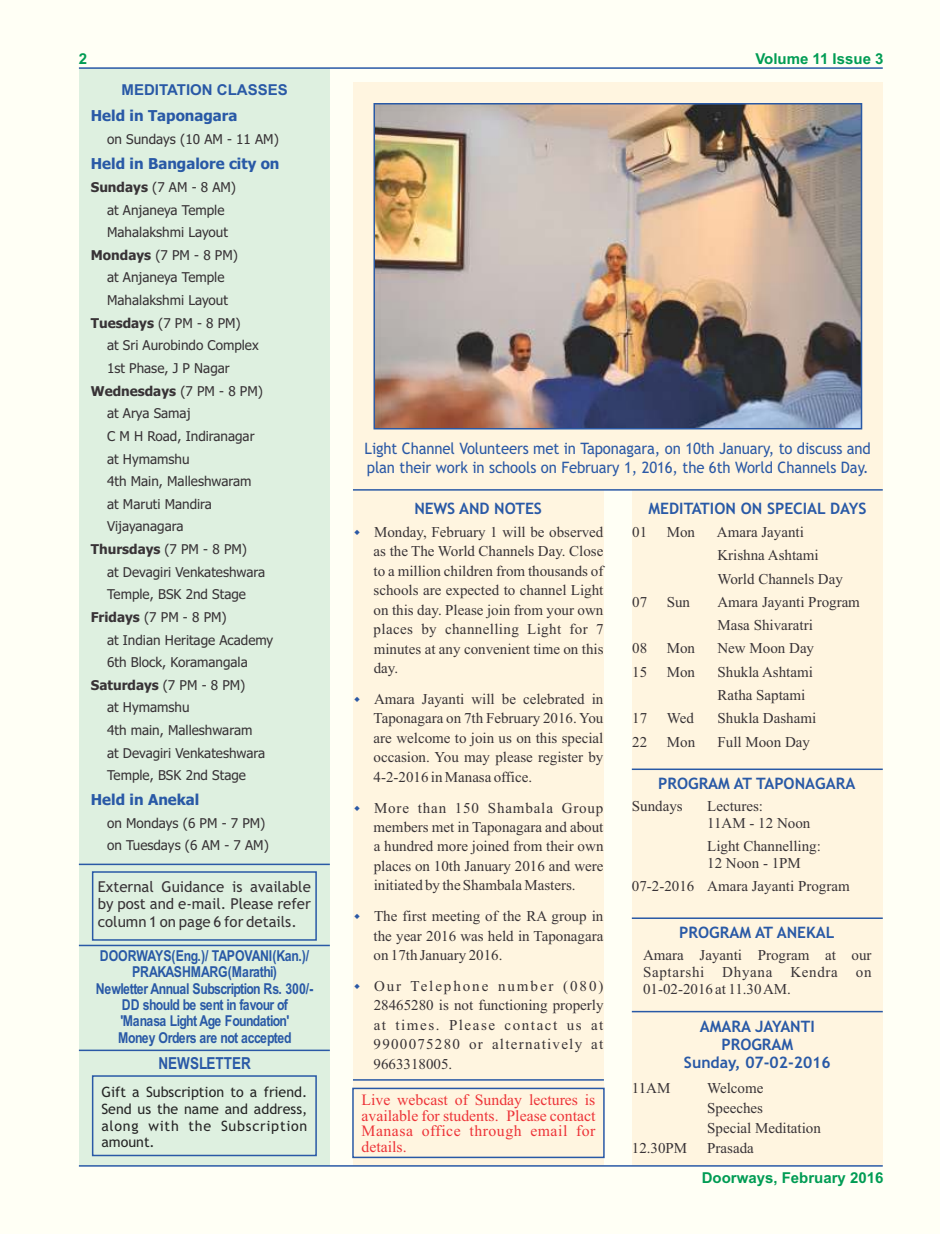
<style>
.page{position:relative;width:940px;height:1234px;background:#fff}
.page>*{position:absolute;margin:0;border:0;box-sizing:border-box;transform-origin:0 0}
.t1{font:700 16.5px "Arial Narrow";color:#2959a6}
.t2{font:15.75px/19.5px "Trebuchet MS";letter-spacing:-.01em;color:#2b59a6;scale:.95 1}
.t3{font:700 15.75px/18.1px "Trebuchet MS";color:#2959a6;text-align:center}
.t4{font:15.75px/15.8px "Times New Roman";letter-spacing:.03em;color:#ed3338;text-align:justify}
.t5{font:15px/19.5px "Times New Roman";color:#383336}
.t6{font:700 15px/16.4px "Arial Narrow";letter-spacing:-.045em;color:#2959a6;text-align:center}
.t7{font:15px/17.4px "Trebuchet MS";color:#383336;text-align:justify}
.t8{font:700 15px "Tahoma";color:#2959a6}
.t9{font:700 15px "Arial";color:#009c54}
.t10{font:700 15px "Arial";color:#2959a6}
.t11{font:14.25px/16.5px "Trebuchet MS";letter-spacing:.025em;color:#262626;text-align:justify}
.t12{font:13.5px/22.5px "Tahoma";color:#383336}
.t13{font:700 13.5px "Tahoma";color:#383336}
.s1{font-weight:700}
.s2{font-weight:400}
</style>
<div class="page">
<div style="left:0;top:0;width:940px;height:1233px;background:#fffff5"></div>
<div style="left:79px;top:68px;width:251px;height:1097px;background:#def0e0"></div>
<hr style="left:79px;top:863px;width:251px;height:1px;background:#2959a6">
<div style="left:92px;top:871px;width:225px;height:69px;border:2px solid #2959a6"></div>
<div style="left:92px;top:1074px;width:225px;height:81px;border:2px solid #2959a6"></div>
<hr style="left:79px;top:1049px;width:251px;height:1px;background:#2959a6">
<hr style="left:79px;top:944px;width:251px;height:2px;background:#2959a6">
<hr style="left:79px;top:67px;width:803px;height:2px;background:#2959a6">
<div style="left:353px;top:490px;width:251px;height:675px;background:#fff5e0"></div>
<div style="left:632px;top:490px;width:250px;height:675px;background:#fff5e0"></div>
<div style="left:353px;top:82px;width:529px;height:408px;background:#fff5e0"></div>
<hr style="left:353px;top:489px;width:529px;height:1px;background:#2959a6">
<hr style="left:79px;top:1164px;width:803px;height:2px;background:#2959a6">
<img style="left:376px;top:106px;width:483px;height:320px">
<div style="left:373px;top:103px;width:489px;height:326px;border:2px solid #2959a6"></div>
<hr style="left:632px;top:1010px;width:250px;height:2px;background:#2959a6">
<hr style="left:632px;top:768px;width:250px;height:1px;background:#2959a6">
<hr style="left:632px;top:917px;width:250px;height:1px;background:#2959a6">
<div style="left:352px;top:1087px;width:252px;height:70px;border:2px solid #2959a6"></div>
<hr style="left:353px;top:1078px;width:251px;height:2px;background:#2959a6">
<p class="t9" style="left:79px;top:53px;width:10px">2</p>
<p class="t9" style="left:755px;top:53px;width:130px">Volume 11 Issue 3</p>
<p class="t10" style="left:122px;top:84px;width:168px">MEDITATION CLASSES</p>
<p class="t8" style="left:91px;top:110px;width:148px">Held in Taponagara</p>
<p class="t12" style="left:107px;top:129px;width:173px">on Sundays (10 AM - 11 AM)</p>
<p class="t8" style="left:91px;top:158px;width:190px">Held in Bangalore city on</p>
<p class="t12" style="left:91px;top:177px;width:147px"><span class="s1">Sundays</span> (7 AM - 8 AM)</p>
<p class="t12" style="left:107px;top:199px;width:119px">at Anjaneya Temple</p>
<p class="t12" style="left:107px;top:222px;width:122px">Mahalakshmi Layout</p>
<p class="t12" style="left:91px;top:245px;width:149px"><span class="s1">Mondays</span> (7 PM - 8 PM)</p>
<p class="t12" style="left:107px;top:267px;width:119px">at Anjaneya Temple</p>
<p class="t12" style="left:107px;top:290px;width:122px">Mahalakshmi Layout</p>
<p class="t12" style="left:91px;top:313px;width:151px"><span class="s1">Tuesdays</span> (7 PM - 8 PM)</p>
<p class="t12" style="left:107px;top:335px;width:153px">at Sri Aurobindo Complex</p>
<p class="t12" style="left:107px;top:358px;width:124px">1st Phase, J P Nagar</p>
<p class="t13" style="left:91px;top:385px;width:174px">Wednesdays <span class="s2">(7 PM - 8 PM)</span></p>
<p class="t12" style="left:107px;top:403px;width:85px">at Arya Samaj</p>
<p class="t12" style="left:107px;top:425px;width:149px">C M H Road, Indiranagar</p>
<p class="t12" style="left:107px;top:448px;width:84px">at Hymamshu</p>
<p class="t12" style="left:107px;top:471px;width:146px">4th Main, Malleshwaram</p>
<p class="t12" style="left:107px;top:493px;width:106px">at Maruti Mandira</p>
<p class="t12" style="left:107px;top:516px;width:78px">Vijayanagara</p>
<p class="t13" style="left:91px;top:543px;width:158px">Thursdays <span class="s2">(7 PM - 8 PM)</span></p>
<p class="t12" style="left:107px;top:561px;width:160px">at Devagiri Venkateshwara</p>
<p class="t12" style="left:107px;top:584px;width:140px">Temple, BSK 2nd Stage</p>
<p class="t12" style="left:91px;top:607px;width:137px"><span class="s1">Fridays</span> (7 PM - 8 PM)</p>
<p class="t12" style="left:107px;top:629px;width:168px">at Indian Heritage Academy</p>
<p class="t12" style="left:107px;top:652px;width:142px">6th Block, Koramangala</p>
<p class="t13" style="left:91px;top:679px;width:156px">Saturdays <span class="s2">(7 PM - 8 PM)</span></p>
<p class="t12" style="left:107px;top:697px;width:84px">at Hymamshu</p>
<p class="t12" style="left:107px;top:719px;width:147px">4th main, Malleshwaram</p>
<p class="t12" style="left:107px;top:742px;width:160px">at Devagiri Venkateshwara</p>
<p class="t12" style="left:107px;top:765px;width:140px">Temple, BSK 2nd Stage</p>
<p class="t8" style="left:91px;top:793px;width:110px">Held in Anekal</p>
<p class="t12" style="left:107px;top:812px;width:163px">on Mondays (6 PM - 7 PM) on Tuesdays (6 AM - 7 AM)</p>
<p class="t7" style="left:98px;top:879px;width:215px">External Guidance is available by post and e-mail. Please refer column 1 on page 6 for details.</p>
<p class="t2" style="left:365px;top:439px;width:534px">Light Channel Volunteers met in Taponagara, on 10th January, to discuss and plan their work in schools on February 1, 2016, the 6th World Channels Day.</p>
<p class="t3" style="left:414px;top:500px;width:129px">NEWS AND NOTES</p>
<p class="t3" style="left:648px;top:500px;width:220px">MEDITATION ON SPECIAL DAYS</p>
<p class="t5" style="left:632px;top:523px;width:16px">01</p>
<p class="t5" style="left:667px;top:523px;width:30px">Mon</p>
<p class="t5" style="left:717px;top:521px;width:128px;line-height:23.2px">Amara Jayanti<br>Krishna Ashtami<br>World Channels Day</p>
<p class="t5" style="left:632px;top:593px;width:16px">07</p>
<p class="t5" style="left:667px;top:593px;width:25px">Sun</p>
<p class="t5" style="left:717px;top:591px;width:144px;line-height:23.2px">Amara Jayanti Program<br>Masa Shivaratri</p>
<p class="t5" style="left:632px;top:640px;width:16px">08</p>
<p class="t5" style="left:667px;top:640px;width:30px">Mon</p>
<p class="t5" style="left:717px;top:640px;width:98px">New Moon Day</p>
<p class="t5" style="left:632px;top:663px;width:16px">15</p>
<p class="t5" style="left:667px;top:663px;width:30px">Mon</p>
<p class="t5" style="left:717px;top:661px;width:97px;line-height:23.2px">Shukla Ashtami<br>Ratha Saptami</p>
<p class="t5" style="left:632px;top:709px;width:16px">17</p>
<p class="t5" style="left:667px;top:709px;width:29px">Wed</p>
<p class="t5" style="left:717px;top:709px;width:100px">Shukla Dashami</p>
<p class="t5" style="left:632px;top:733px;width:16px">22</p>
<p class="t5" style="left:667px;top:733px;width:30px">Mon</p>
<p class="t5" style="left:717px;top:733px;width:94px">Full Moon Day</p>
<p class="t5" style="left:374px;top:523px;width:231px;text-align:justify">Monday, February 1 will be observed as the The World Channels Day. Close to a million children from thousands of schools are expected to channel Light on this day. Please join from your own places by channelling Light for 7 minutes at any convenient time on this day.</p>
<p class="t5" style="left:374px;top:690px;width:231px;text-align:justify">Amara Jayanti will be celebrated in Taponagara on 7th February 2016. You are welcome to join us on this special occasion. You may please register by 4-2-2016 in Manasa office.</p>
<p class="t5" style="left:374px;top:799px;width:231px;text-align:justify">More than 150 Shambala Group members met in Taponagara and about a hundred more joined from their own places on 10th January 2016 and were initiated by the Shambala Masters.</p>
<p class="t5" style="left:373px;top:907px;width:231px;text-align:justify">The first meeting of the RA group in the year 2016 was held in Taponagara on 17th January 2016.</p>
<p class="t5" style="left:373px;top:977px;width:231px;text-align:justify">Our Telephone number (080)<br>28465280 is not functioning properly at times. Please contact us at 9900075280 or alternatively at 9663318005.</p>
<p class="t3" style="left:658px;top:775px;width:199px">PROGRAM AT TAPONAGARA</p>
<p class="t5" style="left:632px;top:797px;width:52px">Sundays</p>
<p class="t5" style="left:707px;top:799px;width:105px;line-height:16.6px">Lectures:<br>11AM - 12 Noon</p>
<p class="t5" style="left:707px;top:839px;width:115px;line-height:16.6px">Light Channelling:<br>12 Noon - 1PM</p>
<p class="t5" style="left:632px;top:877px;width:219px">07-2-2016 Amara Jayanti Program</p>
<p class="t3" style="left:679px;top:924px;width:157px">PROGRAM AT ANEKAL</p>
<p class="t5" style="left:643px;top:948px;width:230px;line-height:16.6px;text-align:justify">Amara Jayanti Program at our Saptarshi Dhyana Kendra on 01-02-2016 at 11.30 AM.</p>
<p class="t6" style="left:96px;top:948px;width:219px">DOORWAYS(Eng.)/ TAPOVANI(Kan.)/<br>PRAKASHMARG(Marathi)<br>Newletter Annual Subscription Rs. 300/-<br>DD should be sent in favour of<br>'Manasa Light Age Foundation'<br>Money Orders are not accepted</p>
<p class="t3" style="left:684px;top:1018px;width:148px">AMARA JAYANTI<br>PROGRAM<br>Sunday, 07-02-2016</p>
<p class="t1" style="left:158px;top:1056px;width:94px">NEWSLETTER</p>
<p class="t11" style="left:101px;top:1085px;width:207px">Gift a Subscription to a friend.<br>Send us the name and address, along with the Subscription amount.</p>
<p class="t4" style="left:361px;top:1093px;width:235px">Live webcast of Sunday lectures is available for students. Please contact Manasa office through email for details.</p>
<p class="t5" style="left:632px;top:1079px;width:40px">11AM</p>
<p class="t5" style="left:707px;top:1079px;width:115px;line-height:20px">Welcome<br>Speeches<br>Special Meditation</p>
<p class="t5" style="left:632px;top:1139px;width:57px">12.30PM</p>
<p class="t5" style="left:707px;top:1139px;width:48px">Prasada</p>
<p class="t9" style="left:701px;top:1171px;width:183px">Doorways, February 2016</p>
</div>
